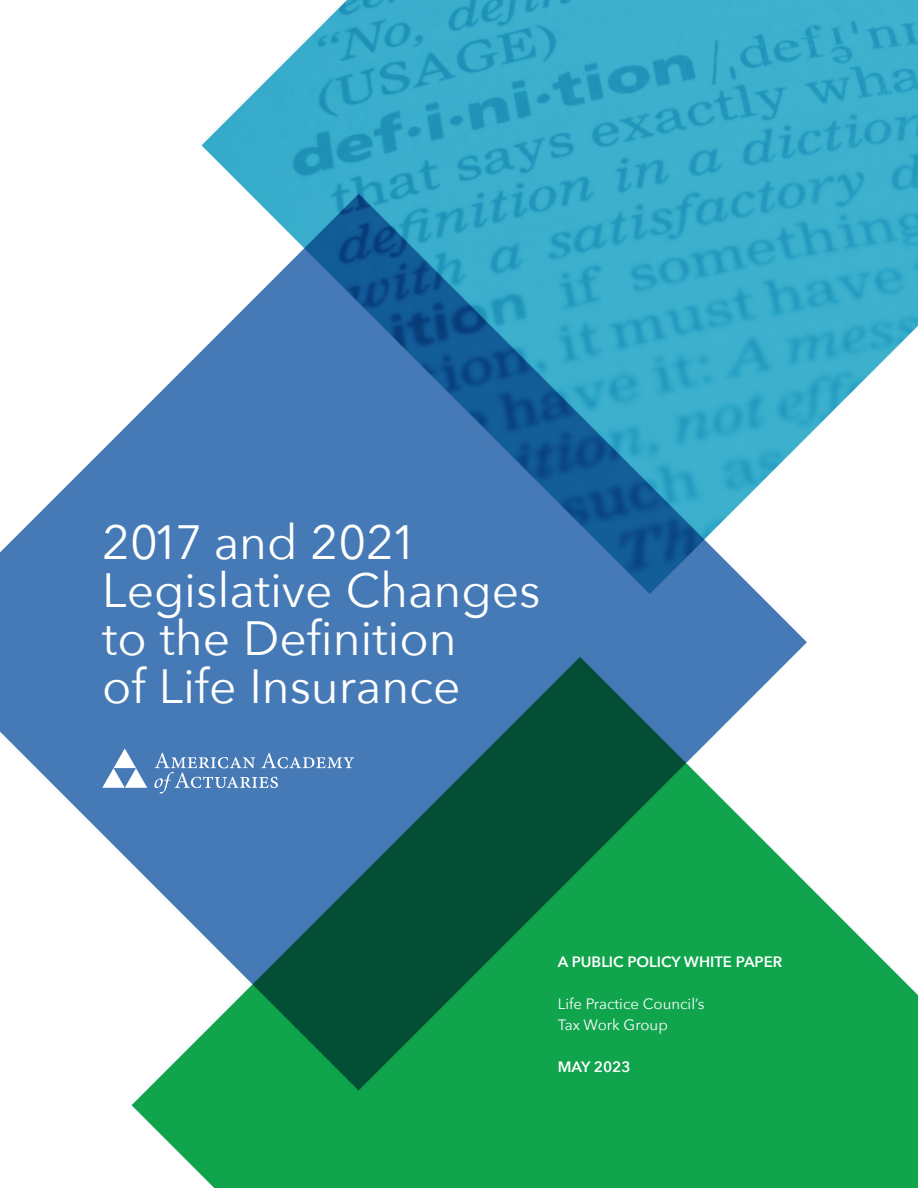
<style>
.page{position:relative;width:918px;height:1188px;background:#fff}
.page>*{position:absolute;margin:0;border:0;box-sizing:border-box;transform-origin:0 0}
.main_head{font:48px/48px "Avenir Next";color:#fff}
.issue_title{font:15px "Avenir Next";color:#fff}
.issue_title-2{font:600 15px "Avenir Next";color:#fff}
</style>
<div class="page">
<img style="left:0;top:0;width:918px;height:1188px">
<svg style="left:102px;top:748px;width:45px;height:40px"></svg>
<svg style="left:154px;top:753px;width:200px;height:41px;background:#5e8bbf"></svg>
<p class="main_head" style="left:102px;top:517px;width:440px">2017 and 2021<br>Legislative Changes to the Definition<br>of Life Insurance</p>
<p class="issue_title-2" style="left:558px;top:949px;width:226px">A PUBLIC POLICY WHITE PAPER</p>
<p class="issue_title" style="left:558px;top:991px;width:148px">Life Practice Council’s</p>
<p class="issue_title" style="left:558px;top:1012px;width:112px">Tax Work Group</p>
<p class="issue_title-2" style="left:558px;top:1054px;width:74px">MAY 2023</p>
</div>
